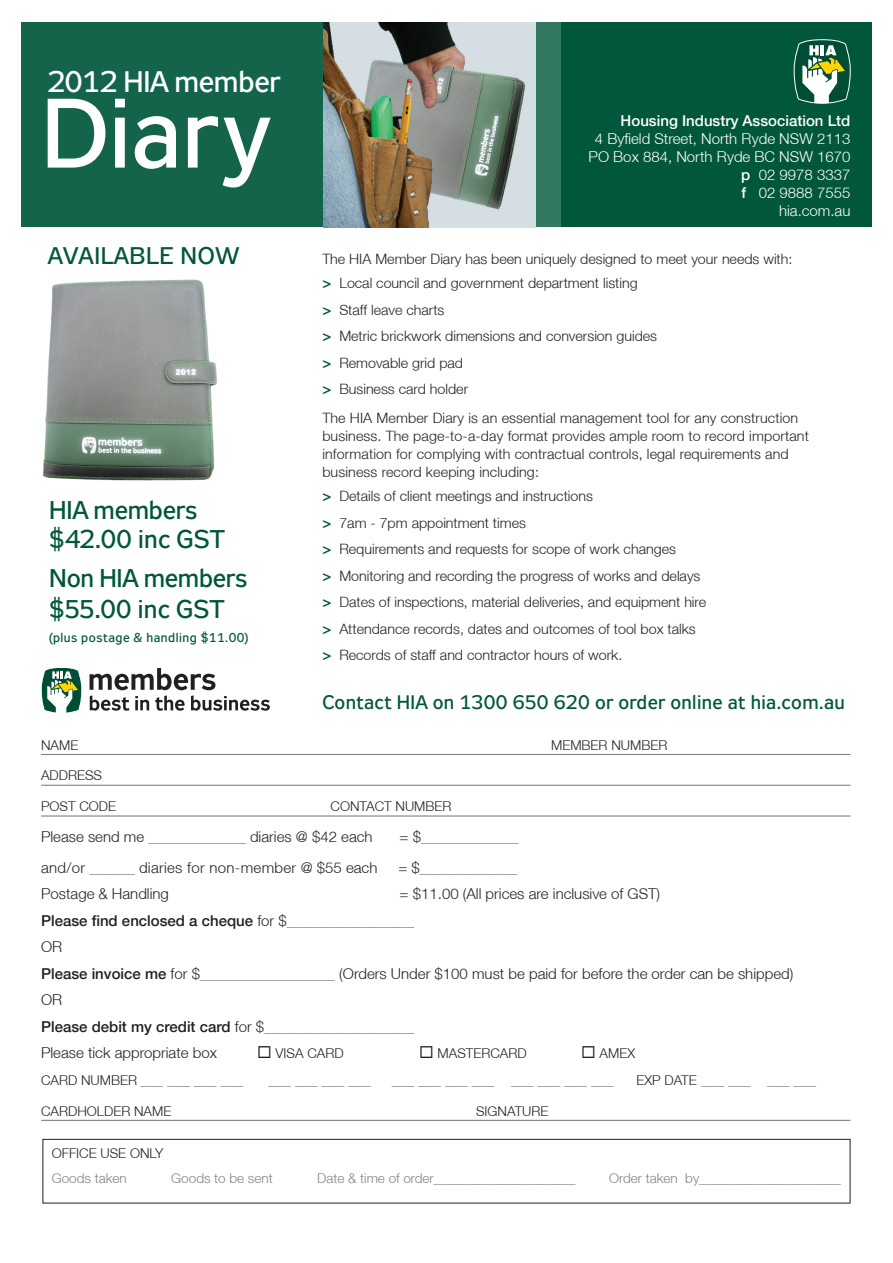
<style>
.page{position:relative;width:893px;height:1263px;background:#fff}
.page>*{position:absolute;margin:0;border:0;box-sizing:border-box;transform-origin:0 0}
.t1{font:98.1px "Zeppelin 32";color:#fff}
.t2{font:29.55px "Zeppelin 32";letter-spacing:-.01em;color:#fff}
.t3{font:25.65px/29.2px "Zeppelin 32";letter-spacing:-.01em;color:#00573c}
.t4{font:24px "Zeppelin 32";letter-spacing:.03em;color:#00573c}
.t5{font:19.5px "Zeppelin 32";letter-spacing:.02em;color:#00573c}
.t6{font:300 15px "Helvetica Neue LT";color:#231f20}
.t7{font:300 15px "Helvetica Neue LT";color:#808285}
.t8{font:500 15px "Helvetica Neue LT";color:#231f20}
.t9{font:300 15px "Helvetica Neue LT";color:#fff}
.t10{font:300 15px "Helvetica Neue LT";letter-spacing:.02em;color:#231f20}
.t11{font:500 15px "Helvetica Neue LT";color:#fff}
.t12{font:300 14.25px/18px "Helvetica Neue LT";color:#231f20}
.t13{font:300 13.5px "Helvetica Neue LT";color:#231f20}
.t14{font:300 13.5px "Helvetica Neue LT";color:#808285}
.t15{font:12.75px "Zeppelin 32";letter-spacing:.04em;color:#00573c}
.s1{font-weight:500}
.s2{font-weight:500;font-size:15px;color:#00573c}
.s3{color:#808285}
.s4{color:#231f20}
.s5{font-weight:300}
.s6{font-weight:300;color:#808285}
.s7{font-size:13.5px;color:#231f20}
</style>
<div class="page">
<div style="left:21px;top:23px;width:851px;height:204px;background:#337863"></div>
<div style="left:561px;top:23px;width:311px;height:204px;background:#00573c"></div>
<hr style="left:41px;top:754px;width:809px;height:1px;background:#808285">
<hr style="left:41px;top:785px;width:809px;height:1px;background:#808285">
<hr style="left:41px;top:815px;width:809px;height:1px;background:#808285">
<hr style="left:41px;top:1120px;width:809px;height:1px;background:#808285">
<div style="left:43px;top:1139px;width:807px;height:64px;border:1px solid #231f20"></div>
<div style="left:21px;top:23px;width:311px;height:204px;background:#14644b"></div>
<img style="left:324px;top:23px;width:212px;height:204px">
<svg style="left:794px;top:40px;width:56px;height:63px"></svg>
<svg style="left:41px;top:669px;width:41px;height:44px"></svg>
<svg style="left:90px;top:669px;width:180px;height:42px"></svg>
<img style="left:42px;top:279px;width:176px;height:202px">
<p class="t2" style="left:47px;top:65px;width:234px">2012 HIA member</p>
<p class="t1" style="left:41px;top:80px;width:230px">Diary</p>
<p class="t4" style="left:48px;top:243px;width:193px">AVAILABLE NOW</p>
<p class="t3" style="left:49px;top:496px;width:177px">HIA members $42.00 inc GST</p>
<p class="t3" style="left:49px;top:563px;width:200px;line-height:30.8px">Non HIA members $55.00 inc GST</p>
<p class="t15" style="left:49px;top:630px;width:201px">(plus postage &amp; handling $11.00)</p>
<p class="t11" style="left:621px;top:112px;width:231px">Housing Industry Association Ltd</p>
<p class="t9" style="left:595px;top:129px;width:257px">4 Byfield Street, North Ryde NSW 2113</p>
<p class="t9" style="left:589px;top:147px;width:263px">PO Box 884, North Ryde BC NSW 1670</p>
<p class="t9" style="left:741px;top:165px;width:111px"><span class="s1">p</span> 02 9978 3337</p>
<p class="t9" style="left:741px;top:183px;width:110px"><span class="s1">f</span> 02 9888 7555</p>
<p class="t9" style="left:779px;top:201px;width:73px">hia.com.au</p>
<p class="t12" style="left:322px;top:249px;width:472px">The HIA Member Diary has been uniquely designed to meet your needs with:</p>
<p class="t12" style="left:322px;top:274px;width:317px"><span class="s2">&gt;</span> Local council and government department listing</p>
<p class="t12" style="left:322px;top:300px;width:124px"><span class="s2">&gt;</span> Staff leave charts</p>
<p class="t12" style="left:322px;top:327px;width:336px"><span class="s2">&gt;</span> Metric brickwork dimensions and conversion guides</p>
<p class="t12" style="left:322px;top:353px;width:142px"><span class="s2">&gt;</span> Removable grid pad</p>
<p class="t12" style="left:322px;top:380px;width:147px"><span class="s2">&gt;</span> Business card holder</p>
<p class="t12" style="left:322px;top:408px;width:488px">The HIA Member Diary is an essential management tool for any construction business. The page-to-a-day format provides ample room to record important information for complying with contractual controls, legal requirements and business record keeping including:</p>
<p class="t12" style="left:322px;top:487px;width:272px"><span class="s2">&gt;</span> Details of client meetings and instructions</p>
<p class="t12" style="left:322px;top:513px;width:205px"><span class="s2">&gt;</span> 7am - 7pm appointment times</p>
<p class="t12" style="left:322px;top:540px;width:355px"><span class="s2">&gt;</span> Requirements and requests for scope of work changes</p>
<p class="t12" style="left:322px;top:566px;width:380px"><span class="s2">&gt;</span> Monitoring and recording the progress of works and delays</p>
<p class="t12" style="left:322px;top:593px;width:385px"><span class="s2">&gt;</span> Dates of inspections, material deliveries, and equipment hire</p>
<p class="t12" style="left:322px;top:619px;width:375px"><span class="s2">&gt;</span> Attendance records, dates and outcomes of tool box talks</p>
<p class="t12" style="left:322px;top:646px;width:301px"><span class="s2">&gt;</span> Records of staff and contractor hours of work.</p>
<p class="t5" style="left:322px;top:692px;width:524px">Contact HIA on 1300 650 620 or order online at hia.com.au</p>
<p class="t13" style="left:41px;top:737px;width:39px">NAME</p>
<p class="t13" style="left:551px;top:737px;width:118px">MEMBER NUMBER</p>
<p class="t13" style="left:41px;top:767px;width:63px">ADDRESS</p>
<p class="t13" style="left:41px;top:798px;width:77px">POST CODE</p>
<p class="t13" style="left:331px;top:798px;width:122px">CONTACT NUMBER</p>
<p class="t6" style="left:41px;top:827px;width:333px">Please send me <span class="s3">_____________</span> diaries @ $42 each</p>
<p class="t7" style="left:400px;top:827px;width:121px"><span class="s4">= $</span>_____________</p>
<p class="t10" style="left:41px;top:858px;width:338px">and/or <span class="s3">______</span> diaries for non-member @ $55 each</p>
<p class="t7" style="left:398px;top:858px;width:121px"><span class="s4">= $</span>_____________</p>
<p class="t6" style="left:41px;top:885px;width:129px">Postage &amp; Handling</p>
<p class="t6" style="left:400px;top:885px;width:262px">= $11.00 (All prices are inclusive of GST)</p>
<p class="t8" style="left:41px;top:911px;width:375px">Please find enclosed a cheque <span class="s5">for $</span><span class="s6">_________________</span></p>
<p class="t6" style="left:41px;top:938px;width:23px">OR</p>
<p class="t6" style="left:41px;top:964px;width:754px"><span class="s1">Please invoice me</span> for $<span class="s3">__________________</span> (Orders Under $100 must be paid for before the order can be shipped)</p>
<p class="t6" style="left:41px;top:991px;width:23px">OR</p>
<p class="t8" style="left:41px;top:1017px;width:375px">Please debit my credit card <span class="s5">for $</span><span class="s6">____________________</span></p>
<p class="t6" style="left:41px;top:1044px;width:177px">Please tick appropriate box</p>
<p class="t13" style="left:257px;top:1045px;width:88px">◻ VISA CARD</p>
<p class="t13" style="left:419px;top:1045px;width:109px">◻ MASTERCARD</p>
<p class="t13" style="left:581px;top:1045px;width:55px">◻ AMEX</p>
<p class="t7" style="left:41px;top:1070px;width:204px"><span class="s7">CARD NUMBER</span> ___ ___ ___ ___</p>
<p class="t7" style="left:268px;top:1070px;width:104px">___ ___ ___ ___</p>
<p class="t7" style="left:392px;top:1070px;width:223px">___ ___ ___ ___ ___ ___ ___ ___</p>
<p class="t7" style="left:636px;top:1070px;width:181px"><span class="s7">EXP DATE</span> ___ ___ ___ ___</p>
<p class="t13" style="left:41px;top:1102px;width:132px">CARDHOLDER NAME</p>
<p class="t13" style="left:476px;top:1102px;width:74px">SIGNATURE</p>
<p class="t13" style="left:52px;top:1145px;width:113px">OFFICE USE ONLY</p>
<p class="t14" style="left:52px;top:1169px;width:76px">Goods taken</p>
<p class="t14" style="left:171px;top:1169px;width:103px">Goods to be sent</p>
<p class="t14" style="left:317px;top:1169px;width:260px">Date &amp; time of order_____________________</p>
<p class="t14" style="left:609px;top:1169px;width:233px">Order taken by_____________________</p>
</div>
